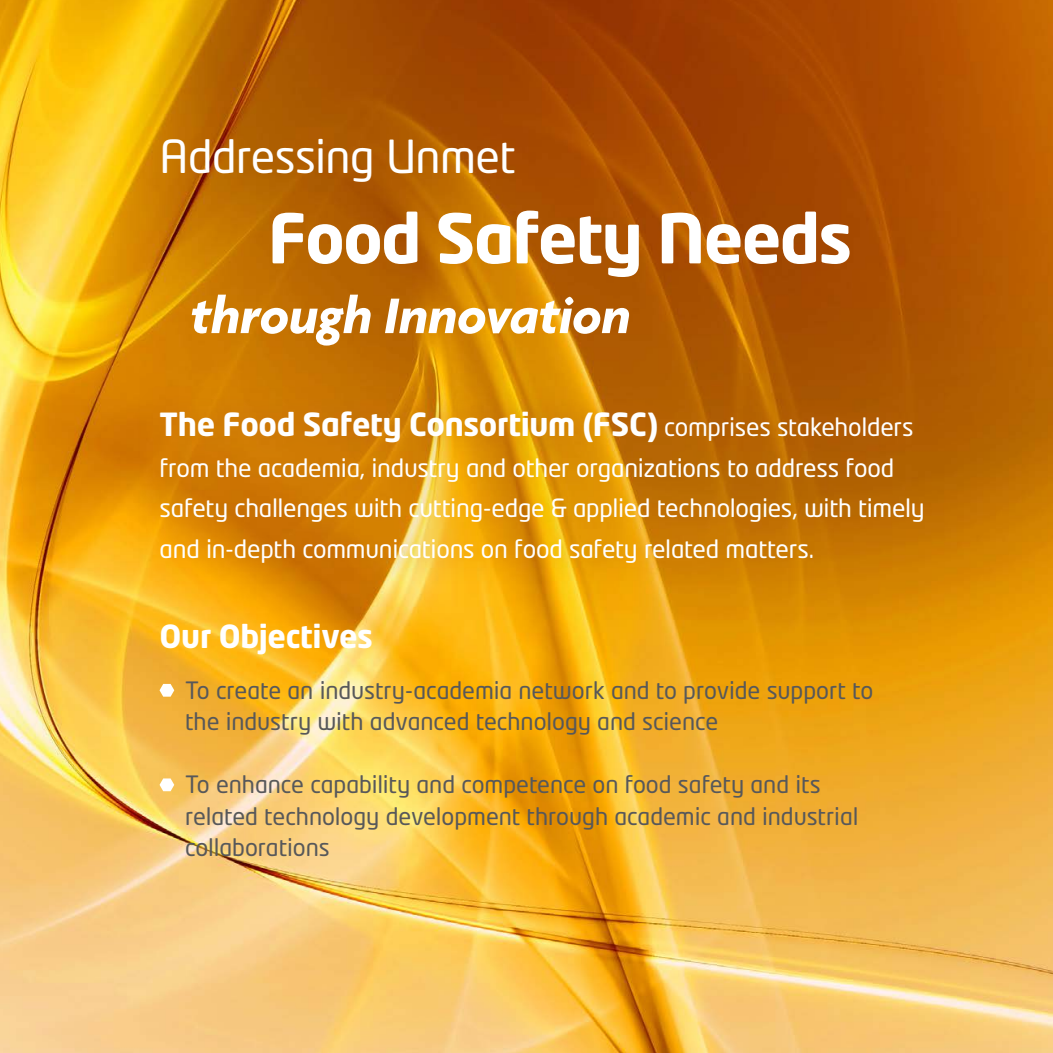
<style>
.page{position:relative;width:1053px;height:1053px;background:#fff}
.page>*{position:absolute;margin:0;border:0;box-sizing:border-box;transform-origin:0 0}
.Sub_Head_1{font:700 67.5px "Neo Tech";letter-spacing:-.025em;color:#fff}
.Sub_Head_1-2{font:italic 700 54px "Agenda";color:#fff}
.Sub_Head_1-3{font:45px "Neo Tech";letter-spacing:-.01em;color:#fff}
.Text_1{font:700 31.5px "Neo Tech";letter-spacing:-.01em;color:#fff}
.Sub_Head_1-4{font:700 31.5px "Neo Tech";letter-spacing:-.01em;color:#fff}
.Text_1-2{font:24.75px/40.5px "Neo Tech";letter-spacing:-.01em;color:#fff}
.Text_1-3{font:23.62px/31.5px "Neo Tech";color:#57585a}
.s1{font-weight:400;font-size:24.75px}
</style>
<div class="page">
<img style="left:0;top:0;width:1052px;height:1052px">
<div style="left:132px;top:383px;width:819px;height:206px;background:#c06616;opacity:.75"></div>
<svg style="left:159px;top:684px;width:15px;height:12px"></svg>
<svg style="left:159px;top:778px;width:15px;height:13px"></svg>
<p class="Sub_Head_1-3" style="left:159px;top:135px;width:357px">Addressing Unmet</p>
<p class="Sub_Head_1" style="left:268px;top:210px;width:586px">Food Safety Needs</p>
<p class="Sub_Head_1-2" style="left:190px;top:287px;width:442px">through Innovation</p>
<p class="Text_1" style="left:159px;top:411px;width:755px">The Food Safety Consortium (FSC) <span class="s1">comprises stakeholders</span></p>
<p class="Text_1-2" style="left:159px;top:448px;width:766px">from the academia, industry and other organizations to address food safety challenges with cutting-edge &amp; applied technologies, with timely and in-depth communications on food safety related matters.</p>
<p class="Sub_Head_1-4" style="left:159px;top:623px;width:215px">Our Objectives</p>
<p class="Text_1-3" style="left:185px;top:675px;width:689px">To create an industry-academia network and to provide support to the industry with advanced technology and science</p>
<p class="Text_1-3" style="left:185px;top:769px;width:674px">To enhance capability and competence on food safety and its related technology development through academic and industrial collaborations</p>
</div>
